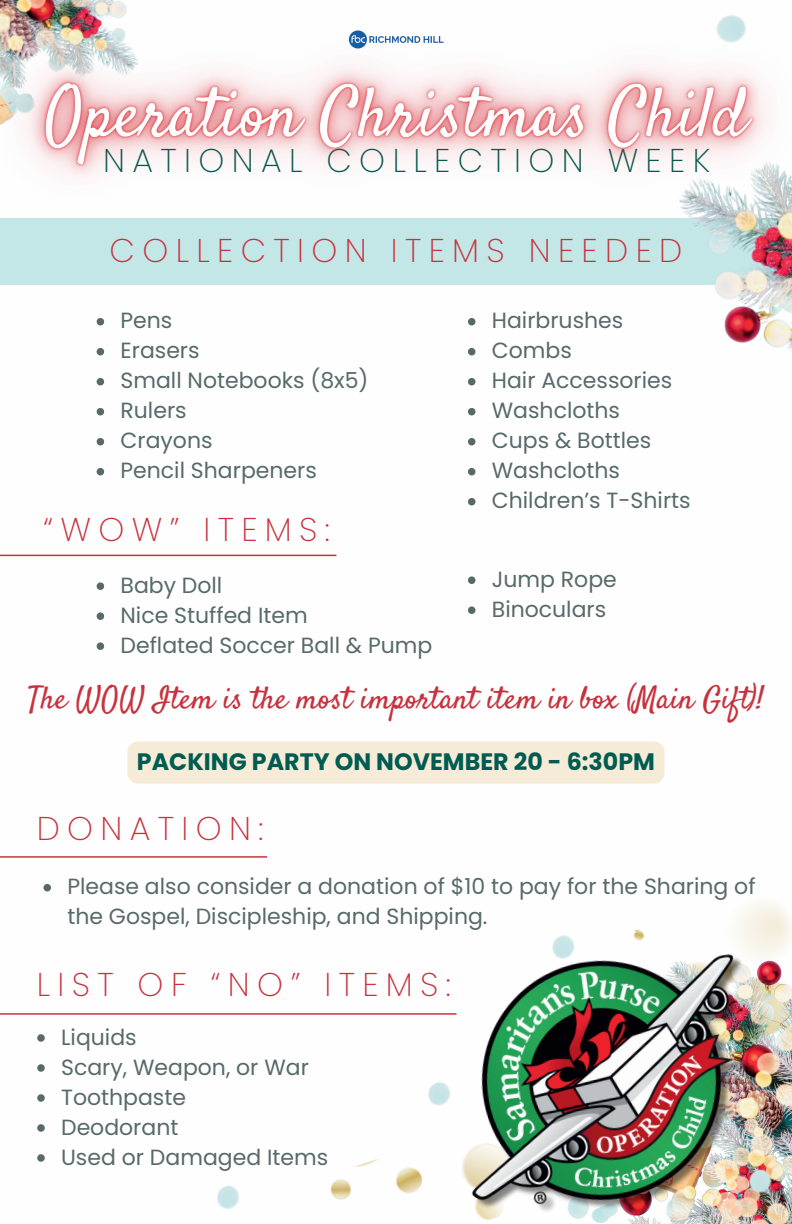
<style>
.page{position:relative;width:792px;height:1224px;background:#fff}
.page>*{position:absolute;margin:0;border:0;box-sizing:border-box;transform-origin:0 0}
.t1{font:200 32.8px "Poppins";letter-spacing:.225em;color:#c7323e}
.t2{font:200 32.8px "Poppins";letter-spacing:.225em;color:#005b51}
.t3{font:31.4px "Satisfy";color:#c7323e}
.t4{font:700 23.8px "Poppins";color:#005b51}
.t5{font:22px/30px "Poppins";color:#576a69}
</style>
<div class="page">
<svg style="left:97px;top:318px;width:7px;height:7px"></svg>
<svg style="left:97px;top:348px;width:7px;height:7px"></svg>
<svg style="left:97px;top:378px;width:7px;height:7px"></svg>
<svg style="left:97px;top:408px;width:7px;height:7px"></svg>
<svg style="left:97px;top:438px;width:7px;height:7px"></svg>
<svg style="left:97px;top:468px;width:7px;height:7px"></svg>
<div style="left:0;top:218px;width:792px;height:66px;background:#c3e6e6"></div>
<img style="left:501px;top:264px;width:291px;height:87px">
<img style="left:0;top:0;width:792px;height:264px">
<img style="left:494px;top:902px;width:298px;height:212px">
<div style="left:127px;top:741px;width:538px;height:43px;background:#f5ebd7;border-radius:11px"></div>
<img style="left:428px;top:1026px;width:282px;height:198px">
<svg style="left:468px;top:318px;width:7px;height:7px"></svg>
<svg style="left:468px;top:348px;width:7px;height:7px"></svg>
<svg style="left:468px;top:378px;width:7px;height:7px"></svg>
<svg style="left:468px;top:408px;width:7px;height:7px"></svg>
<svg style="left:468px;top:438px;width:7px;height:7px"></svg>
<svg style="left:468px;top:468px;width:7px;height:7px"></svg>
<svg style="left:468px;top:498px;width:7px;height:7px"></svg>
<svg style="left:97px;top:582px;width:7px;height:8px"></svg>
<svg style="left:97px;top:612px;width:7px;height:8px"></svg>
<svg style="left:97px;top:642px;width:7px;height:8px"></svg>
<svg style="left:468px;top:576px;width:7px;height:8px"></svg>
<svg style="left:468px;top:606px;width:7px;height:8px"></svg>
<img style="left:691px;top:1114px;width:101px;height:110px">
<svg style="left:37px;top:1034px;width:8px;height:8px"></svg>
<svg style="left:37px;top:1064px;width:8px;height:8px"></svg>
<svg style="left:37px;top:1094px;width:8px;height:8px"></svg>
<svg style="left:37px;top:1124px;width:8px;height:8px"></svg>
<svg style="left:37px;top:1154px;width:8px;height:8px"></svg>
<hr style="left:0;top:1013px;width:457px;height:2px;background:#c7323e">
<img style="left:217px;top:1130px;width:281px;height:94px">
<hr style="left:0;top:555px;width:336px;height:1px;background:#c7323e">
<svg style="left:43px;top:884px;width:8px;height:7px"></svg>
<hr style="left:0;top:856px;width:267px;height:2px;background:#c7323e">
<p class="t2" style="left:103px;top:138px;width:608px">NATIONAL COLLECTION WEEK</p>
<p class="t1" style="left:110px;top:228px;width:574px">COLLECTION ITEMS NEEDED</p>
<p class="t5" style="left:121px;top:306px;width:53px">Pens</p>
<p class="t5" style="left:121px;top:336px;width:81px">Erasers</p>
<h2 class="t5" style="left:121px;top:366px;width:250px">Small Notebooks (8x5)</h2>
<h2 class="t5" style="left:121px;top:396px;width:68px">Rulers</h2>
<p class="t5" style="left:121px;top:426px;width:94px">Crayons</p>
<p class="t5" style="left:121px;top:456px;width:198px">Pencil Sharpeners</p>
<p class="t1" style="left:43px;top:507px;width:288px">“WOW” ITEMS:</p>
<p class="t5" style="left:121px;top:570px;width:103px">Baby Doll</p>
<p class="t5" style="left:121px;top:600px;width:189px">Nice Stuffed Item</p>
<p class="t5" style="left:121px;top:630px;width:313px">Deflated Soccer Ball &amp; Pump</p>
<p class="t5" style="left:492px;top:306px;width:133px">Hairbrushes</p>
<p class="t5" style="left:492px;top:336px;width:82px">Combs</p>
<p class="t5" style="left:492px;top:366px;width:182px">Hair Accessories</p>
<p class="t5" style="left:492px;top:396px;width:130px">Washcloths</p>
<h2 class="t5" style="left:492px;top:426px;width:161px">Cups &amp; Bottles</h2>
<p class="t5" style="left:492px;top:456px;width:130px">Washcloths</p>
<p class="t5" style="left:492px;top:486px;width:200px">Children’s T-Shirts</p>
<h3 class="t5" style="left:492px;top:564px;width:127px">Jump Rope</h3>
<h4 class="t5" style="left:492px;top:594px;width:116px">Binoculars</h4>
<h2 class="t3" style="left:27px;top:678px;width:739px">The WOW Item is the most important item in box (Main Gift)!</h2>
<p class="t4" style="left:137px;top:745px;width:520px">PACKING PARTY ON NOVEMBER 20 - 6:30PM</p>
<p class="t1" style="left:37px;top:805px;width:228px">DONATION:</p>
<p class="t5" style="left:67px;top:872px;width:690px">Please also consider a donation of $10 to pay for the Sharing of the Gospel, Discipleship, and Shipping.</p>
<p class="t1" style="left:37px;top:962px;width:416px">LIST OF “NO” ITEMS:</p>
<p class="t5" style="left:61px;top:1022px;width:77px">Liquids</p>
<p class="t5" style="left:61px;top:1052px;width:249px">Scary, Weapon, or War</p>
<p class="t5" style="left:61px;top:1082px;width:126px">Toothpaste</p>
<p class="t5" style="left:61px;top:1112px;width:119px">Deodorant</p>
<p class="t5" style="left:61px;top:1142px;width:269px">Used or Damaged Items</p>
</div>
